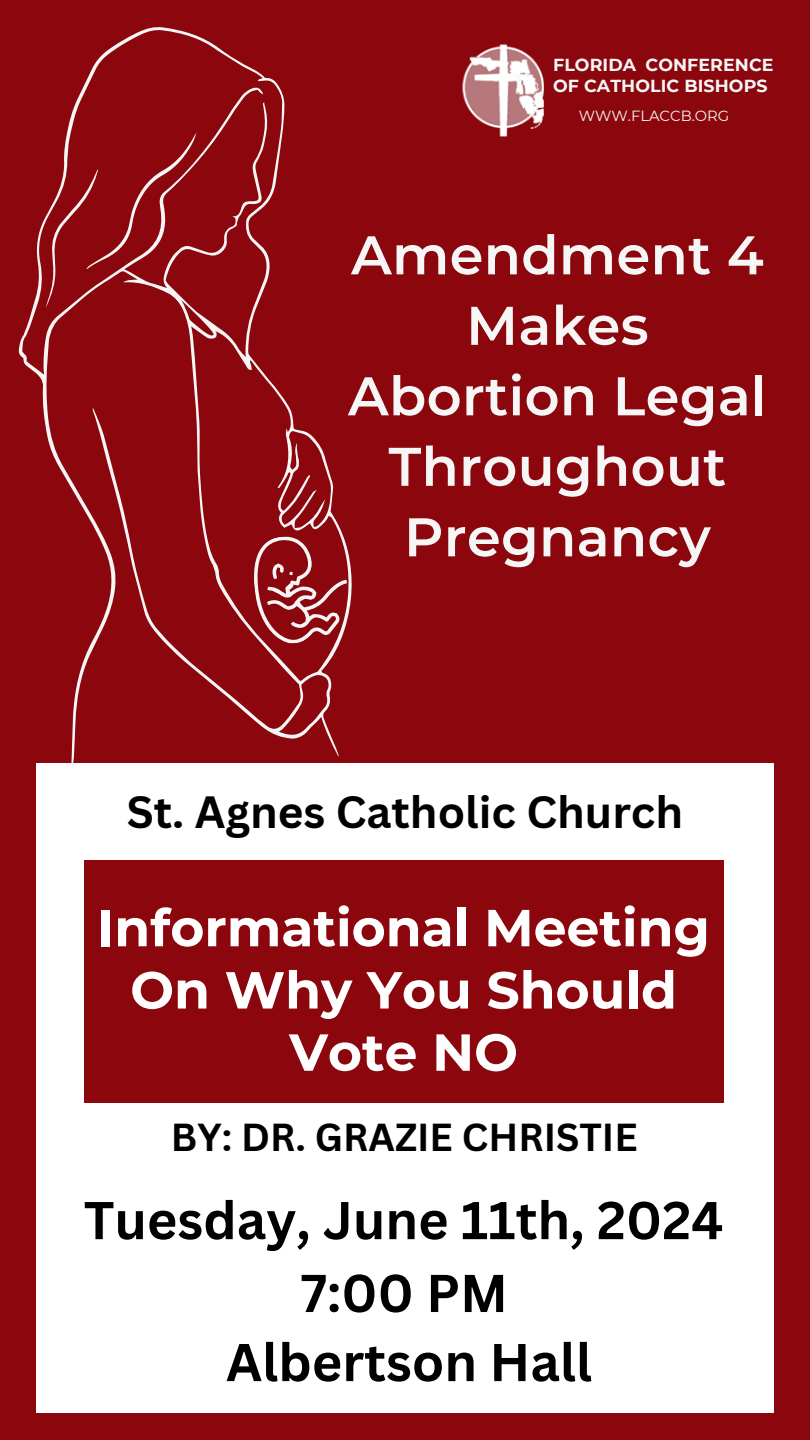
<style>
.page{position:relative;width:810px;height:1440px;background:#8b070d}
.page>*{position:absolute;margin:0;border:0;box-sizing:border-box;transform-origin:0 0}
.t1{font:600 54.3px/70.5px "Montserrat";letter-spacing:.005em;color:#f6f6f6;text-align:center}
.t2{font:700 52px/62.2px "Montserrat";color:#fff;text-align:center}
.t3{font:700 52px "Canva Sans";color:#000}
.t4{font:700 44px "Canva Sans";color:#000}
.t5{font:700 38px "Canva Sans";color:#000}
.t6{font:700 17.4px/21.2px "Montserrat";letter-spacing:.005em;color:#f6f6f6}
.t7{font:14.7px "Montserrat";color:#f6f6f6}
</style>
<div class="page">
<svg style="left:18px;top:27px;width:334px;height:736px"></svg>
<svg style="left:46px;top:133px;width:151px;height:175px"></svg>
<svg style="left:253px;top:536px;width:95px;height:108px"></svg>
<img style="left:462px;top:44px;width:82px;height:93px">
<div style="left:36px;top:763px;width:738px;height:650px;background:#fff"></div>
<div style="left:84px;top:860px;width:640px;height:243px;background:#8b070d"></div>
<p class="t6" style="left:553px;top:54px;width:222px">FLORIDA CONFERENCE<br>OF CATHOLIC BISHOPS</p>
<p class="t7" style="left:579px;top:106px;width:152px">WWW.FLACCB.ORG</p>
<h5 class="t1" style="left:348px;top:220px;width:420px">Amendment 4<br>Makes<br>Abortion Legal<br>Throughout<br>Pregnancy</h5>
<h3 class="t4" style="left:127px;top:781px;width:558px">St. Agnes Catholic Church</h3>
<h2 class="t2" style="left:97px;top:897px;width:614px">Informational Meeting<br>On Why You Should<br>Vote NO</h2>
<h1 class="t5" style="left:171px;top:1110px;width:468px">BY: DR. GRAZIE CHRISTIE</h1>
<h2 class="t3" style="left:84px;top:1184px;width:641px">Tuesday, June 11th, 2024</h2>
<h4 class="t3" style="left:301px;top:1256px;width:209px">7:00 PM</h4>
<h2 class="t3" style="left:226px;top:1326px;width:368px">Albertson Hall</h2>
</div>
